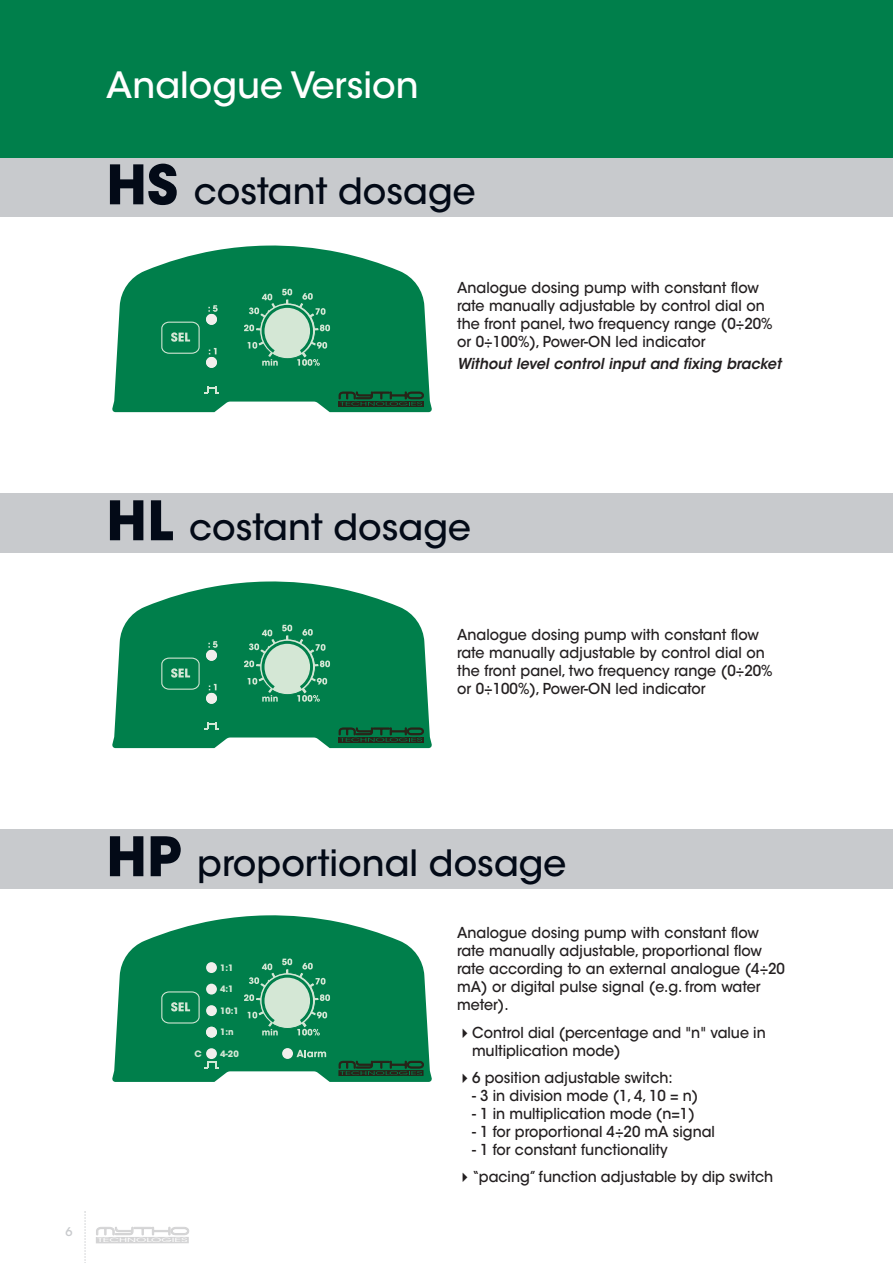
<style>
.page{position:relative;width:893px;height:1263px;background:#fff}
.page>*{position:absolute;margin:0;border:0;box-sizing:border-box;transform-origin:0 0}
.t1{font:500 36px "ITC Avant Garde Std";color:#030a17}
.t2{font:500 36px "ITC Avant Garde Std";color:#fff}
.t3{font:500 15px/18px "ITC Avant Garde Std";color:#231f20;scale:.95 1}
.t4{font:italic 600 15px "ITC Avant Garde Std";color:#231f20;scale:.95 1}
.t5{font:14.4px "Cavalero BT";color:#d4d4d5}
.t6{font:500 12px "ITC Avant Garde Std";color:#c8cacd}
.t7{font:700 8.7px "ITC Avant Garde Std";color:#d4e7d5}
.t8{font:5.7px "ITC Avant Garde Std";color:#fff;scale:2.1 1}
.s1{font-weight:700;font-size:54px}
</style>
<div class="page">
<div style="left:0;top:157px;width:893px;height:60px;background:#c8cacd"></div>
<div style="left:0;top:0;width:893px;height:157px;background:#007f4b"></div>
<svg style="left:84px;top:1211px;width:2px;height:52px"></svg>
<div style="left:96px;top:1237px;width:93px;height:6px;background:#d4d4d5"></div>
<div style="left:0;top:493px;width:893px;height:60px;background:#c8cacd"></div>
<div style="left:0;top:829px;width:893px;height:60px;background:#c8cacd"></div>
<svg style="left:112px;top:246px;width:320px;height:166px;fill:#007f4b"></svg>
<svg style="left:204px;top:387px;width:15px;height:7px"></svg>
<svg style="left:209px;top:348px;width:7px;height:6px"></svg>
<div style="left:206px;top:357px;width:11px;height:11px;background:#f2efed;border-radius:50%"></div>
<svg style="left:208px;top:305px;width:10px;height:7px"></svg>
<div style="left:206px;top:314px;width:11px;height:11px;background:#f2efed;border-radius:50%"></div>
<svg style="left:161px;top:321px;width:39px;height:33px"></svg>
<svg style="left:244px;top:289px;width:86px;height:77px"></svg>
<div style="left:338px;top:401px;width:86px;height:6px;background:#292318"></div>
<svg style="left:338px;top:391px;width:86px;height:15px"></svg>
<svg style="left:112px;top:581px;width:320px;height:167px;fill:#007f4b"></svg>
<svg style="left:204px;top:723px;width:15px;height:7px"></svg>
<svg style="left:209px;top:684px;width:7px;height:6px"></svg>
<div style="left:206px;top:693px;width:11px;height:11px;background:#f2efed;border-radius:50%"></div>
<svg style="left:208px;top:641px;width:10px;height:7px"></svg>
<div style="left:206px;top:650px;width:11px;height:11px;background:#f2efed;border-radius:50%"></div>
<svg style="left:161px;top:657px;width:39px;height:33px"></svg>
<svg style="left:244px;top:625px;width:86px;height:77px"></svg>
<div style="left:338px;top:737px;width:86px;height:6px;background:#292318"></div>
<svg style="left:338px;top:727px;width:86px;height:15px"></svg>
<svg style="left:112px;top:915px;width:320px;height:167px;fill:#007f4b"></svg>
<div style="left:206px;top:1027px;width:11px;height:10px;background:#f2efed;border-radius:50%"></div>
<svg style="left:161px;top:991px;width:39px;height:33px"></svg>
<svg style="left:244px;top:958px;width:86px;height:77px"></svg>
<svg style="left:296px;top:1050px;width:30px;height:7px"></svg>
<div style="left:282px;top:1048px;width:11px;height:11px;background:#f2efed;border-radius:50%"></div>
<div style="left:338px;top:1070px;width:86px;height:6px;background:#292318"></div>
<svg style="left:338px;top:1060px;width:86px;height:15px"></svg>
<div style="left:206px;top:1005px;width:11px;height:11px;background:#f2efed;border-radius:50%"></div>
<div style="left:206px;top:1048px;width:11px;height:11px;background:#f2efed;border-radius:50%"></div>
<div style="left:206px;top:984px;width:11px;height:10px;background:#f2efed;border-radius:50%"></div>
<div style="left:206px;top:962px;width:11px;height:11px;background:#f2efed;border-radius:50%"></div>
<svg style="left:204px;top:1061px;width:15px;height:8px"></svg>
<h1 class="t2" style="left:106px;top:71px;width:314px">Analogue Version</h1>
<h1 class="t1" style="left:106px;top:178px;width:371px"><span class="s1">HS</span> costant dosage</h1>
<p class="t3" style="left:457px;top:280px;width:333px">Analogue dosing pump with constant flow rate manually adjustable by control dial on the front panel, two frequency range (0÷20% or 0÷100%), Power-ON led indicator</p>
<p class="t4" style="left:457px;top:357px;width:343px">Without level control input and fixing bracket</p>
<h1 class="t1" style="left:106px;top:514px;width:366px"><span class="s1">HL</span> costant dosage</h1>
<p class="t3" style="left:457px;top:627px;width:333px">Analogue dosing pump with constant flow rate manually adjustable by control dial on the front panel, two frequency range (0÷20% or 0÷100%), Power-ON led indicator</p>
<h1 class="t1" style="left:106px;top:850px;width:462px"><span class="s1">HP</span> proportional dosage</h1>
<p class="t7" style="left:195px;top:1048px;width:9px">C</p>
<p class="t7" style="left:220px;top:962px;width:15px">1:1</p>
<p class="t7" style="left:220px;top:984px;width:15px">4:1</p>
<p class="t7" style="left:220px;top:1005px;width:20px">10:1</p>
<p class="t7" style="left:220px;top:1027px;width:15px">1:n</p>
<p class="t7" style="left:220px;top:1048px;width:20px">4-20</p>
<p class="t6" style="left:66px;top:1227px;width:9px">6</p>
<p class="t5" style="left:96px;top:1224px;width:95px">mytho</p>
<p class="t8" style="left:97px;top:1237px;width:44px">TECHNOLOGIES</p>
<p class="t3" style="left:457px;top:925px;width:347px">Analogue dosing pump with constant flow rate manually adjustable, proportional flow rate according to an external analogue (4÷20 mA) or digital pulse signal (e.g. from water meter).</p>
<p class="t3" style="left:472px;top:1025px;width:311px;text-indent:-15px">✔Control dial (percentage and "n" value in multiplication mode)</p>
<p class="t3" style="left:457px;top:1070px;width:228px">✔6 position adjustable switch:</p>
<p class="t3" style="left:472px;top:1088px;width:240px">- 3 in division mode (1, 4, 10 = n)</p>
<p class="t3" style="left:472px;top:1106px;width:236px">- 1 in multiplication mode (n=1)</p>
<p class="t3" style="left:472px;top:1124px;width:257px">- 1 for proportional 4÷20 mA signal</p>
<p class="t3" style="left:472px;top:1142px;width:208px">- 1 for constant functionality</p>
<p class="t3" style="left:457px;top:1170px;width:334px">✔“pacing” function adjustable by dip switch</p>
</div>
